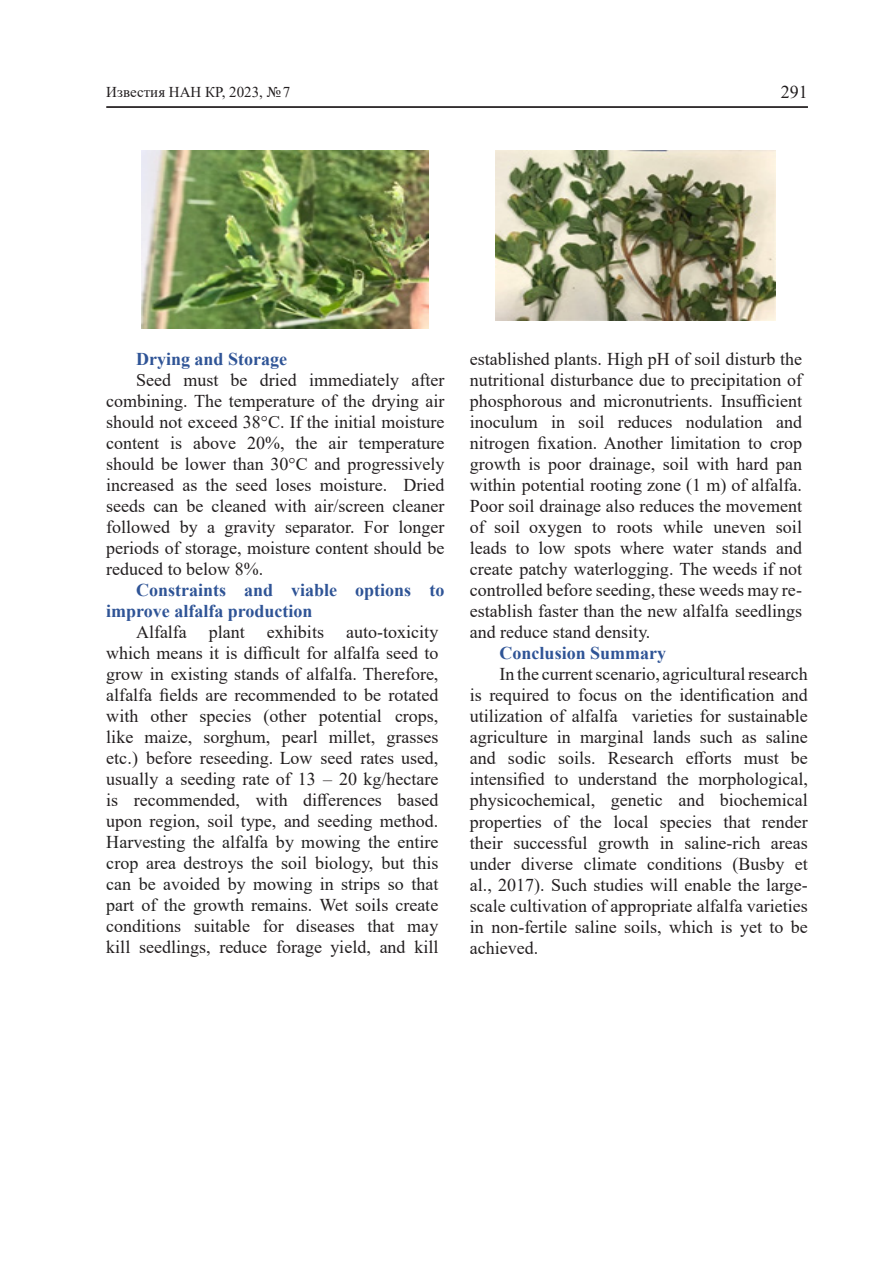
<style>
.page{position:relative;width:893px;height:1263px;background:#fff}
.page>*{position:absolute;margin:0;border:0;box-sizing:border-box;transform-origin:0 0}
.t1{font:18px/21px "Times New Roman";color:#231f20;text-align:justify}
.t2{font:18px/21px "Times New Roman";color:#212121;text-align:justify}
.t3{font:700 18px/21px "Times New Roman";color:#2f5496}
.t4{font:15px "Times New Roman";color:#231f20}
.s1{color:#231f20}
</style>
<div class="page">
<hr style="left:106px;top:106px;width:702px;height:1px;background:#231f20">
<hr style="left:106px;top:107px;width:702px;height:1px;background:#231f20">
<img style="left:142px;top:151px;width:287px;height:178px">
<img style="left:495px;top:151px;width:280px;height:169px">
<p class="t4" style="left:106px;top:82px;width:186px">Известия НАН КР, 2023, №7</p>
<p class="t1" style="left:781px;top:81px;width:28px">291</p>
<p class="t3" style="left:136px;top:348px;width:153px">Drying and Storage</p>
<p class="t1" style="left:106px;top:369px;width:340px;text-indent:30px">Seed must be dried immediately after combining. The temperature of the drying air should not exceed 38°C. If the initial moisture content is above 20%, the air temperature should be lower than 30°C and progressively increased as the seed loses moisture. Dried seeds can be cleaned with air/screen cleaner followed by a gravity separator. For longer periods of storage, moisture content should be reduced to below 8%.</p>
<p class="t3" style="left:106px;top:579px;width:340px;text-indent:30px">Constraints and viable options to improve alfalfa production</p>
<p class="t1" style="left:106px;top:621px;width:334px;text-indent:30px">Alfalfa plant exhibits auto-toxicity which means it is difficult for alfalfa seed to grow in existing stands of alfalfa. Therefore, alfalfa fields are recommended to be rotated with other species (other potential crops, like maize, sorghum, pearl millet, grasses etc.) before reseeding. Low seed rates used, usually a seeding rate of 13 – 20 kg/hectare is recommended, with differences based upon region, soil type, and seeding method.</p>
<p class="t2" style="left:106px;top:831px;width:334px">Harvesting the alfalfa by mowing the entire crop area destroys <span class="s1">the soil biology,</span> but this can be avoided by mowing in strips so that part of the growth remains. <span class="s1">Wet soils create conditions suitable for diseases that may kill seedlings, reduce forage yield, and kill</span></p>
<p class="t1" style="left:470px;top:348px;width:334px">established plants. High pH of soil disturb the nutritional disturbance due to precipitation of phosphorous and micronutrients. Insufficient inoculum in soil reduces nodulation and nitrogen fixation. Another limitation to crop growth is poor drainage, soil with hard pan within potential rooting zone (1 m) of alfalfa.<br>Poor soil drainage also reduces the movement of soil oxygen to roots while uneven soil leads to low spots where water stands and create patchy waterlogging. The weeds if not controlled before seeding, these weeds may re&shy;establish faster than the new alfalfa seedlings and reduce stand density.</p>
<p class="t3" style="left:500px;top:642px;width:168px">Conclusion Summary</p>
<p class="t1" style="left:470px;top:663px;width:340px;text-indent:30px">In the current scenario, agricultural research is required to focus on the identification and utilization of alfalfa varieties for sustainable agriculture in marginal lands such as saline and sodic soils. Research efforts must be intensified to understand the morphological, physicochemical, genetic and biochemical properties of the local species that render their successful growth in saline-rich areas under diverse climate conditions (Busby et al., 2017). Such studies will enable the large&shy;scale cultivation of appropriate alfalfa varieties in non-fertile saline soils, which is yet to be achieved.</p>
</div>
